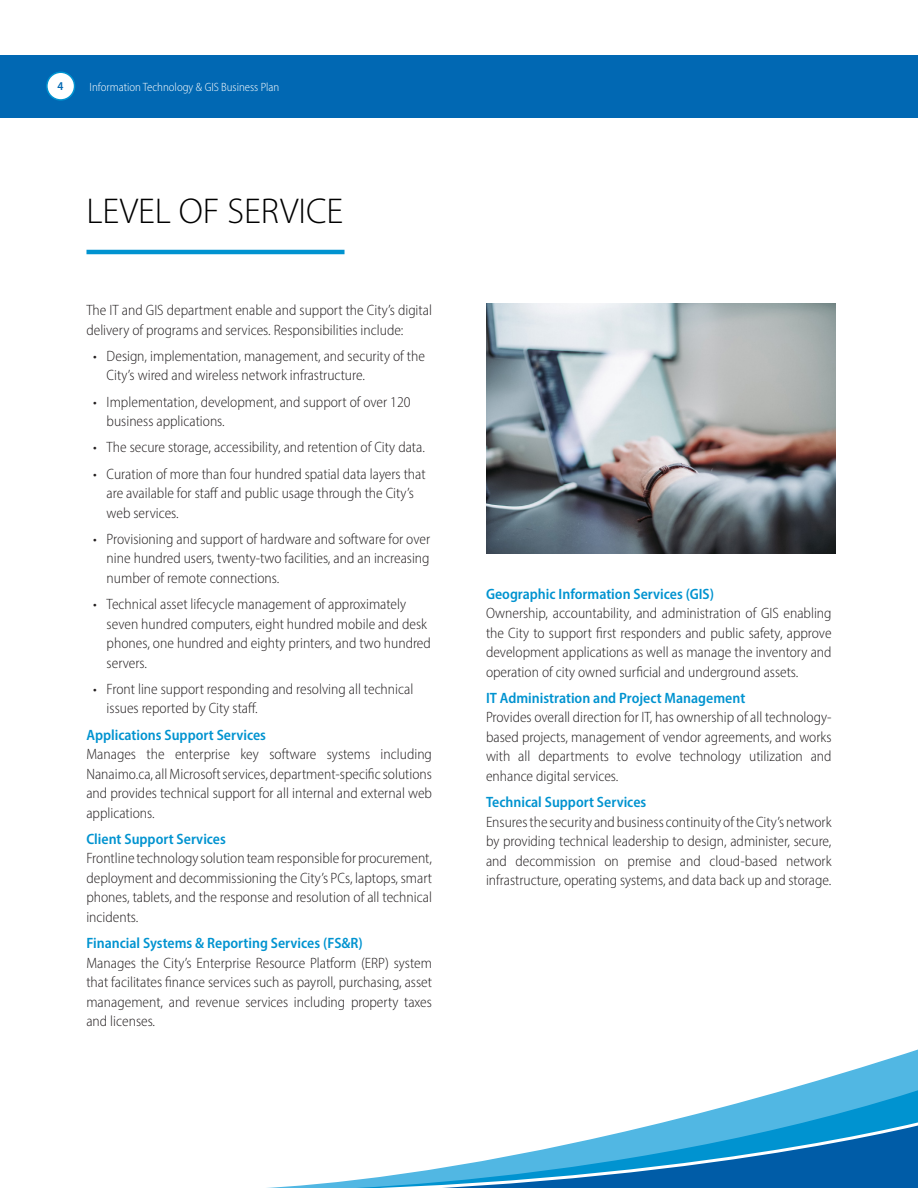
<style>
.page{position:relative;width:918px;height:1188px;background:#fff}
.page>*{position:absolute;margin:0;border:0;box-sizing:border-box;transform-origin:0 0}
.t1{font:300 36px "Myriad Pro";color:#000}
.t2{font:300 semi-condensed 15px/19.5px "Myriad Pro";color:#231f20;text-align:justify}
.t3{font:600 semi-condensed 15px "Myriad Pro";color:#0093d0}
.t4{font:300 semi-condensed 12px "Myriad Pro";color:#fff}
.t5{font:600 semi-condensed 12px "Myriad Pro";color:#0168b3}
</style>
<div class="page">
<svg style="left:856px;top:1049px;width:62px;height:20px"></svg>
<svg style="left:267px;top:1069px;width:651px;height:119px"></svg>
<svg style="left:268px;top:1114px;width:65px;height:74px"></svg>
<svg style="left:333px;top:1111px;width:585px;height:77px"></svg>
<div style="left:0;top:55px;width:918px;height:62px;background:#0168b3"></div>
<hr style="left:86px;top:250px;width:259px;height:4px;background:#0093d0">
<img style="left:486px;top:304px;width:350px;height:250px">
<div style="left:47px;top:72px;width:28px;height:28px;background:#fff;border-radius:50%"></div>
<div style="left:46px;top:72px;width:29px;height:29px;border:2px solid #0093d0;border-radius:50%"></div>
<p class="t5" style="left:58px;top:78px;width:7px">4</p>
<p class="t4" style="left:90px;top:79px;width:191px">Information Technology &amp; GIS Business Plan</p>
<p class="t1" style="left:86px;top:189px;width:259px">LEVEL OF SERVICE</p>
<p class="t2" style="left:86px;top:300px;width:347px">The IT and GIS department enable and support the City’s digital delivery of programs and services. Responsibilities include:</p>
<p class="t2" style="left:107px;top:346px;width:320px;text-indent:-14px">• Design, implementation, management, and security of the<br>City’s wired and wireless network infrastructure.</p>
<p class="t2" style="left:107px;top:392px;width:305px;text-indent:-14px">• Implementation, development, and support of over 120 business applications.</p>
<p class="t2" style="left:93px;top:437px;width:333px">• The secure storage, accessibility, and retention of City data.</p>
<p class="t2" style="left:107px;top:464px;width:320px;text-align:left;text-indent:-14px">• Curation of more than four hundred spatial data layers that are available for staff and public usage through the City’s web services.</p>
<p class="t2" style="left:107px;top:529px;width:325px;text-indent:-14px">• Provisioning and support of hardware and software for over nine hundred users, twenty-two facilities, and an increasing number of remote connections.</p>
<p class="t2" style="left:107px;top:594px;width:326px;text-align:left;text-indent:-14px">• Technical asset lifecycle management of approximately seven hundred computers, eight hundred mobile and desk phones, one hundred and eighty printers, and two hundred servers.</p>
<p class="t2" style="left:107px;top:679px;width:308px;text-indent:-14px">• Front line support responding and resolving all technical issues reported by City staff.</p>
<p class="t3" style="left:86px;top:725px;width:181px">Applications Support Services</p>
<p class="t2" style="left:86px;top:744px;width:347px">Manages the enterprise key software systems including Nanaimo.ca, all Microsoft services, department-specific solutions and provides technical support for all internal and external web applications.</p>
<p class="t3" style="left:86px;top:829px;width:141px">Client Support Services</p>
<p class="t2" style="left:86px;top:848px;width:347px">Frontline technology solution team responsible for procurement, deployment and decommissioning the City’s PCs, laptops, smart phones, tablets, and the response and resolution of all technical incidents.</p>
<p class="t3" style="left:86px;top:934px;width:278px">Financial Systems &amp; Reporting Services (FS&amp;R)</p>
<p class="t2" style="left:86px;top:953px;width:347px">Manages the City’s Enterprise Resource Platform (ERP) system that facilitates finance services such as payroll, purchasing, asset management, and revenue services including property taxes and licenses.</p>
<p class="t3" style="left:486px;top:584px;width:230px">Geographic Information Services (GIS)</p>
<p class="t2" style="left:486px;top:603px;width:347px">Ownership, accountability, and administration of GIS enabling the City to support first responders and public safety, approve development applications as well as manage the inventory and operation of city owned surficial and underground assets.</p>
<p class="t3" style="left:486px;top:688px;width:261px">IT Administration and Project Management</p>
<p class="t2" style="left:486px;top:707px;width:347px">Provides overall direction for IT, has ownership of all technology&shy;based projects, management of vendor agreements, and works with all departments to evolve technology utilization and enhance digital services.</p>
<p class="t3" style="left:486px;top:793px;width:162px">Technical Support Services</p>
<p class="t2" style="left:486px;top:812px;width:347px">Ensures the security and business continuity of the City’s network by providing technical leadership to design, administer, secure, and decommission on premise and cloud-based network infrastructure, operating systems, and data back up and storage.</p>
</div>
